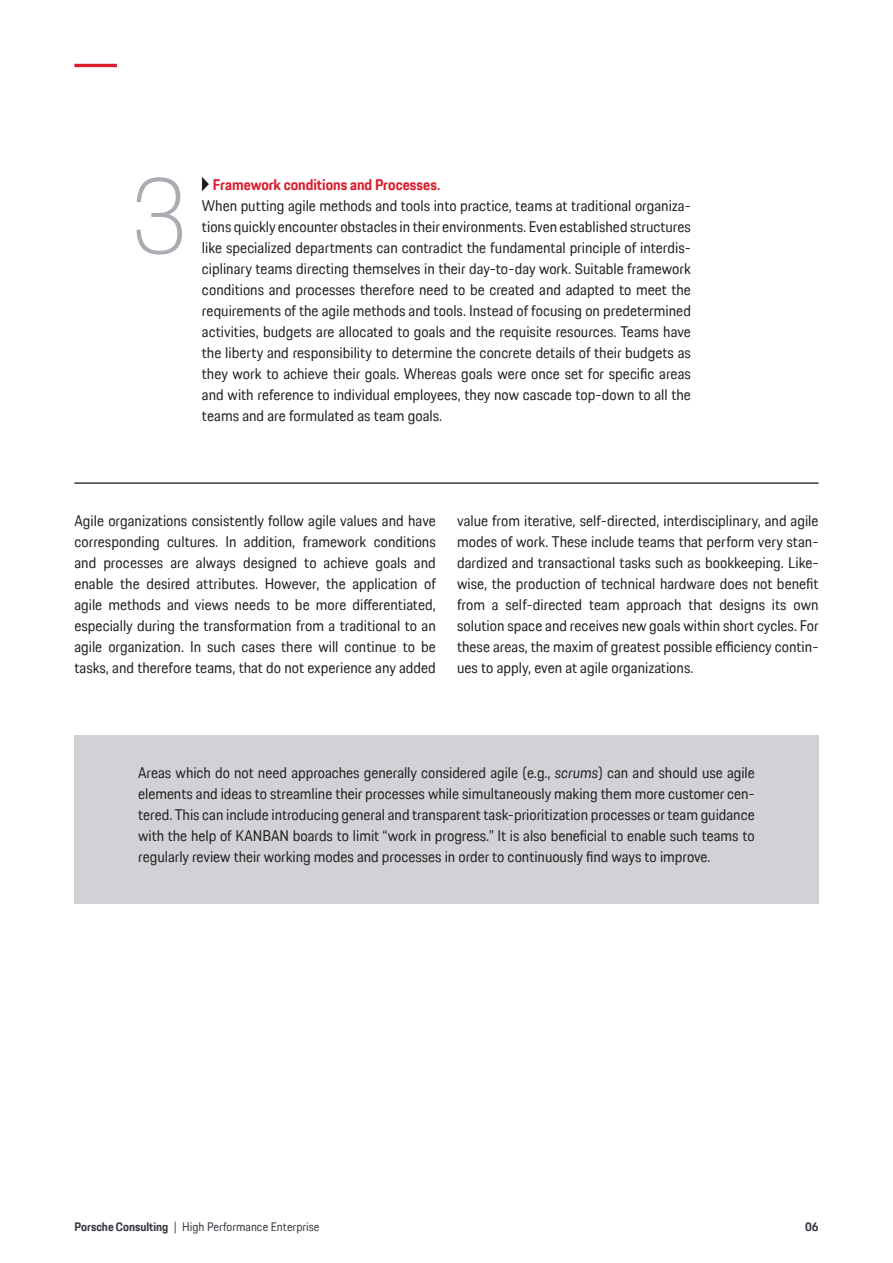
<style>
.page{position:relative;width:893px;height:1263px;background:#fff}
.page>*{position:absolute;margin:0;border:0;box-sizing:border-box;transform-origin:0 0}
.t1{font:100 105px "Porsche Next TT";color:#a9acb2}
.t2{font:15px/21px "Porsche Next TT";color:#231f20;text-align:justify}
.t3{font:700 15px "Porsche Next TT";color:#da1e2d}
.t4{font:12px "Porsche Next TT";color:#373b41}
.t5{font:700 12px "Porsche Next TT";color:#373b41}
.s1{font-style:italic}
.s2{font-weight:700}
</style>
<div class="page">
<hr style="left:74px;top:64px;width:43px;height:3px;background:#da1e2d">
<div style="left:74px;top:736px;width:745px;height:168px;background:#d1d2d6"></div>
<hr style="left:74px;top:482px;width:745px;height:2px;background:#373b41">
<svg style="left:202px;top:177px;width:7px;height:14px"></svg>
<h1 class="t1" style="left:130px;top:146px;width:60px">3</h1>
<p class="t3" style="left:213px;top:174px;width:229px">Framework conditions and Processes.</p>
<p class="t2" style="left:202px;top:195px;width:490px">When putting agile methods and tools into practice, teams at traditional organiza&shy;tions quickly encounter obstacles in their environments. Even established structures like specialized departments can contradict the fundamental principle of interdis&shy;ciplinary teams directing themselves in their day-to-day work. Suitable framework conditions and processes therefore need to be created and adapted to meet the requirements of the agile methods and tools. Instead of focusing on predetermined activities, budgets are allocated to goals and the requisite resources. Teams have the liberty and responsibility to determine the concrete details of their budgets as they work to achieve their goals. Whereas goals were once set for specific areas and with reference to individual employees, they now cascade top-down to all the teams and are formulated as team goals.</p>
<p class="t2" style="left:74px;top:510px;width:363px">Agile organizations consistently follow agile values and have corresponding cultures. In addition, framework conditions and processes are always designed to achieve goals and enable the desired attributes. However, the application of agile methods and views needs to be more differentiated, especially during the transformation from a traditional to an agile organization. In such cases there will continue to be tasks, and therefore teams, that do not experience any added</p>
<p class="t2" style="left:457px;top:510px;width:363px">value from iterative, self-directed, interdisciplinary, and agile modes of work. These include teams that perform very stan&shy;dardized and transactional tasks such as bookkeeping. Like&shy;wise, the production of technical hardware does not benefit from a self-directed team approach that designs its own solution space and receives new goals within short cycles. For these areas, the maxim of greatest possible efficiency contin&shy;ues to apply, even at agile organizations.</p>
<p class="t2" style="left:138px;top:762px;width:618px">Areas which do not need approaches generally considered agile (e.g., <span class="s1">scrums</span>) can and should use agile elements and ideas to streamline their processes while simultaneously making them more customer cen&shy;tered. This can include introducing general and transparent task-prioritization processes or team guidance with the help of KANBAN boards to limit “work in progress.” It is also beneficial to enable such teams to regularly review their working modes and processes in order to continuously find ways to improve.</p>
<p class="t4" style="left:74px;top:1219px;width:247px"><span class="s2">Porsche Consulting</span> | High Performance Enterprise</p>
<p class="t5" style="left:805px;top:1219px;width:15px">06</p>
</div>
